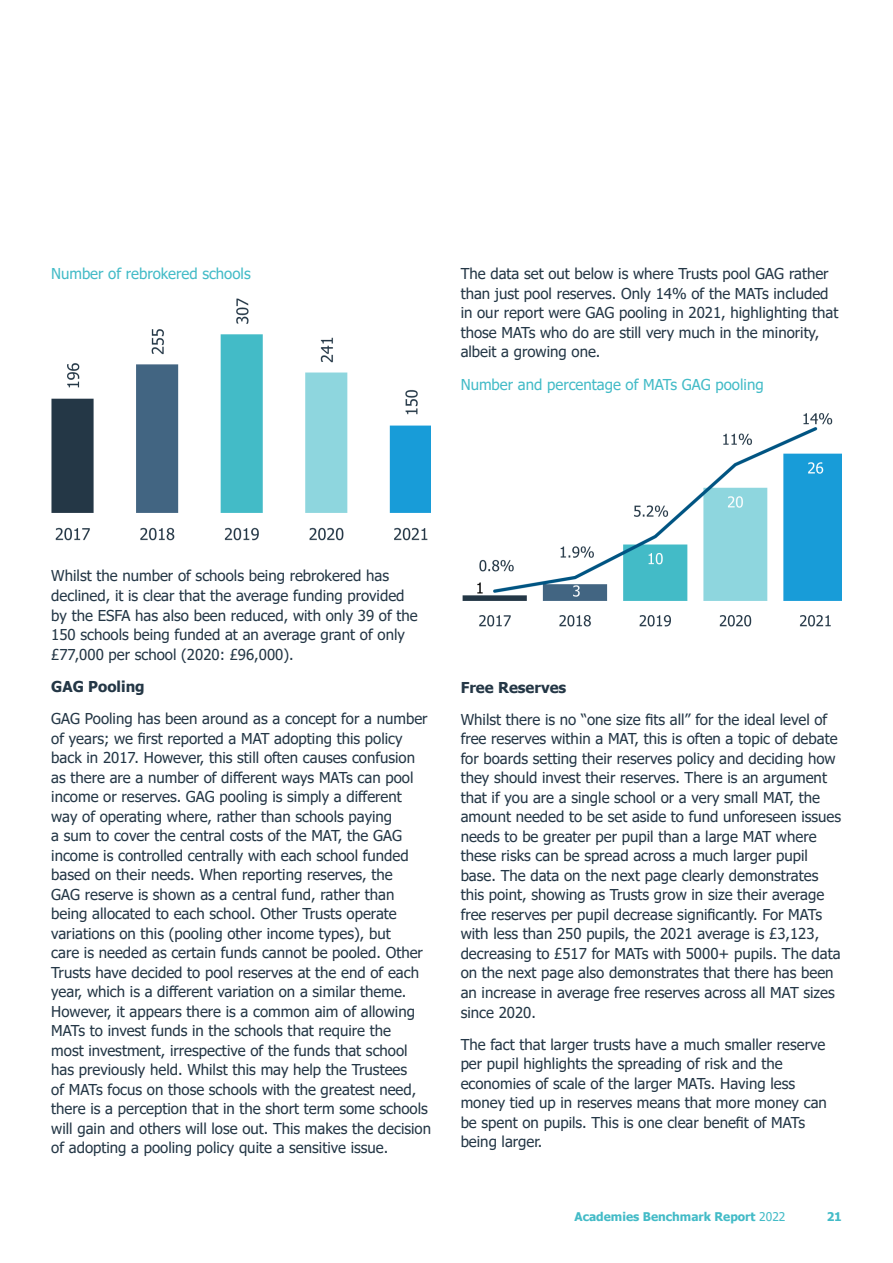
<style>
.page{position:relative;width:893px;height:1263px;background:#fff}
.page>*{position:absolute;margin:0;border:0;box-sizing:border-box;transform-origin:0 0}
.Sub_head{font:15px/19.5px "Tahoma";color:#243746}
.Sub_head-2{font:15px "Tahoma";color:#43bbc7}
.Sub_head-3{font:700 15px "Tahoma";color:#243746}
.t1{font:700 12px "Tahoma";color:#43bbc7}
.s1{font-weight:400}
</style>
<div class="page">
<img style="left:462px;top:413px;width:380px;height:214px">
<img style="left:51px;top:298px;width:380px;height:243px">
<p class="Sub_head-2" style="left:51px;top:264px;width:201px">Number of rebrokered schools</p>
<p class="Sub_head" style="left:461px;top:265px;width:379px">The data set out below is where Trusts pool GAG rather than just pool reserves. Only 14% of the MATs included in our report were GAG pooling in 2021, highlighting that those MATs who do are still very much in the minority, albeit a growing one.</p>
<p class="Sub_head-2" style="left:461px;top:374px;width:304px">Number and percentage of MATs GAG pooling</p>
<p class="Sub_head" style="left:51px;top:567px;width:368px">Whilst the number of schools being rebrokered has declined, it is clear that the average funding provided by the ESFA has also been reduced, with only 39 of the 150 schools being funded at an average grant of only £77,000 per school (2020: £96,000).</p>
<p class="Sub_head-3" style="left:51px;top:676px;width:95px">GAG Pooling</p>
<p class="Sub_head" style="left:51px;top:710px;width:381px">GAG Pooling has been around as a concept for a number of years; we first reported a MAT adopting this policy back in 2017. However, this still often causes confusion as there are a number of different ways MATs can pool income or reserves. GAG pooling is simply a different way of operating where, rather than schools paying<br>a sum to cover the central costs of the MAT, the GAG income is controlled centrally with each school funded based on their needs. When reporting reserves, the<br>GAG reserve is shown as a central fund, rather than being allocated to each school. Other Trusts operate variations on this (pooling other income types), but<br>care is needed as certain funds cannot be pooled. Other Trusts have decided to pool reserves at the end of each year, which is a different variation on a similar theme.<br>However, it appears there is a common aim of allowing MATs to invest funds in the schools that require the<br>most investment, irrespective of the funds that school has previously held. Whilst this may help the Trustees<br>of MATs focus on those schools with the greatest need, there is a perception that in the short term some schools will gain and others will lose out. This makes the decision of adopting a pooling policy quite a sensitive issue.</p>
<p class="Sub_head-3" style="left:461px;top:677px;width:107px">Free Reserves</p>
<p class="Sub_head" style="left:461px;top:711px;width:382px">Whilst there is no “one size fits all” for the ideal level of free reserves within a MAT, this is often a topic of debate for boards setting their reserves policy and deciding how they should invest their reserves. There is an argument that if you are a single school or a very small MAT, the amount needed to be set aside to fund unforeseen issues needs to be greater per pupil than a large MAT where these risks can be spread across a much larger pupil base. The data on the next page clearly demonstrates this point, showing as Trusts grow in size their average free reserves per pupil decrease significantly. For MATs with less than 250 pupils, the 2021 average is £3,123, decreasing to £517 for MATs with 5000+ pupils. The data on the next page also demonstrates that there has been an increase in average free reserves across all MAT sizes since 2020.</p>
<p class="Sub_head" style="left:461px;top:1035px;width:368px">The fact that larger trusts have a much smaller reserve per pupil highlights the spreading of risk and the economies of scale of the larger MATs. Having less money tied up in reserves means that more money can be spent on pupils. This is one clear benefit of MATs being larger.</p>
<p class="t1" style="left:575px;top:1208px;width:212px">Academies Benchmark Report <span class="s1">2022</span></p>
<p class="t1" style="left:827px;top:1208px;width:17px">21</p>
</div>
